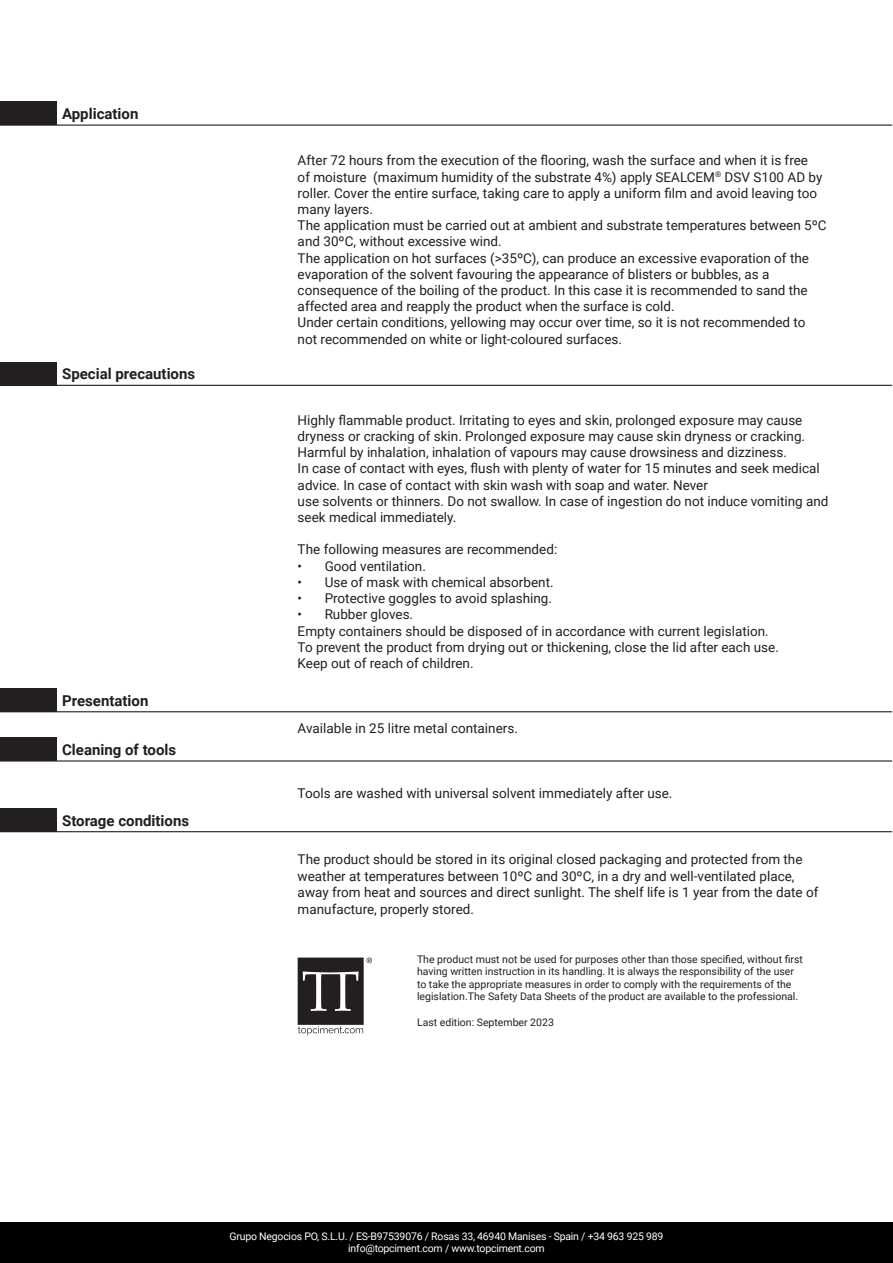
<style>
.page{position:relative;width:893px;height:1263px;background:#fff}
.page>*{position:absolute;margin:0;border:0;box-sizing:border-box;transform-origin:0 0}
.t1{font:700 15px "Roboto";color:#231f20}
.TEXTO_GROSO{font:13.5px/16.2px "Roboto";color:#231f20}
.CAJAS_TITULARES{font:13.5px/16.5px "Roboto";color:#231f20}
.t2{font:10.5px/12.6px "Roboto";color:#231f20}
.t3{font:10.5px/12px "Roboto";letter-spacing:-.02em;color:#fff;text-align:center}
</style>
<div class="page">
<div style="left:0;top:1222px;width:893px;height:41px;background:#000"></div>
<div style="left:0;top:102px;width:56px;height:23px;background:#231f20"></div>
<hr style="left:0;top:125px;width:56px;height:1px;background:#231f20">
<hr style="left:56px;top:125px;width:836px;height:1px;background:#231f20">
<div style="left:0;top:362px;width:56px;height:23px;background:#231f20"></div>
<hr style="left:0;top:385px;width:56px;height:1px;background:#231f20">
<hr style="left:56px;top:385px;width:836px;height:1px;background:#231f20">
<div style="left:0;top:688px;width:56px;height:24px;background:#231f20"></div>
<hr style="left:56px;top:711px;width:836px;height:1px;background:#231f20">
<div style="left:0;top:738px;width:56px;height:23px;background:#231f20"></div>
<hr style="left:56px;top:760px;width:836px;height:1px;background:#231f20">
<div style="left:0;top:808px;width:56px;height:24px;background:#231f20"></div>
<hr style="left:56px;top:831px;width:836px;height:1px;background:#231f20">
<svg style="left:298px;top:957px;width:74px;height:78px"></svg>
<h3 class="t1" style="left:62px;top:103px;width:78px">Application</h3>
<h3 class="t1" style="left:62px;top:363px;width:135px">Special precautions</h3>
<h3 class="t1" style="left:62px;top:690px;width:88px">Presentation</h3>
<h3 class="t1" style="left:62px;top:739px;width:116px">Cleaning of tools</h3>
<h3 class="t1" style="left:62px;top:810px;width:128px">Storage conditions</h3>
<p class="TEXTO_GROSO" style="left:298px;top:152px;width:531px">After 72 hours from the execution of the flooring, wash the surface and when it is free<br>of moisture (maximum humidity of the substrate 4%) apply SEALCEM<sup>®</sup> DSV S100 AD by roller. Cover the entire surface, taking care to apply a uniform film and avoid leaving too many layers.<br>The application must be carried out at ambient and substrate temperatures between 5ºC and 30ºC, without excessive wind.<br>The application on hot surfaces (&gt;35ºC), can produce an excessive evaporation of the evaporation of the solvent favouring the appearance of blisters or bubbles, as a consequence of the boiling of the product. In this case it is recommended to sand the affected area and reapply the product when the surface is cold.<br>Under certain conditions, yellowing may occur over time, so it is not recommended to not recommended on white or light-coloured surfaces.</p>
<p class="TEXTO_GROSO" style="left:298px;top:411px;width:532px">Highly flammable product. Irritating to eyes and skin, prolonged exposure may cause dryness or cracking of skin. Prolonged exposure may cause skin dryness or cracking.<br>Harmful by inhalation, inhalation of vapours may cause drowsiness and dizziness.<br>In case of contact with eyes, flush with plenty of water for 15 minutes and seek medical advice. In case of contact with skin wash with soap and water. Never<br>use solvents or thinners. Do not swallow. In case of ingestion do not induce vomiting and seek medical immediately.</p>
<p class="TEXTO_GROSO" style="left:298px;top:541px;width:261px">The following measures are recommended:</p>
<p class="TEXTO_GROSO" style="left:298px;top:557px;width:130px">• Good ventilation.</p>
<p class="TEXTO_GROSO" style="left:298px;top:573px;width:257px">• Use of mask with chemical absorbent.</p>
<p class="TEXTO_GROSO" style="left:298px;top:590px;width:256px">• Protective goggles to avoid splashing.</p>
<p class="TEXTO_GROSO" style="left:298px;top:606px;width:117px">• Rubber gloves.</p>
<p class="TEXTO_GROSO" style="left:298px;top:622px;width:483px">Empty containers should be disposed of in accordance with current legislation.<br>To prevent the product from drying out or thickening, close the lid after each use.<br>Keep out of reach of children.</p>
<p class="TEXTO_GROSO" style="left:298px;top:720px;width:222px">Available in 25 litre metal containers.</p>
<p class="TEXTO_GROSO" style="left:298px;top:785px;width:376px">Tools are washed with universal solvent immediately after use.</p>
<p class="CAJAS_TITULARES" style="left:298px;top:850px;width:522px">The product should be stored in its original closed packaging and protected from the weather at temperatures between 10ºC and 30ºC, in a dry and well-ventilated place, away from heat and sources and direct sunlight. The shelf life is 1 year from the date of manufacture, properly stored.</p>
<p class="t2" style="left:417px;top:952px;width:387px">The product must not be used for purposes other than those specified, without first having written instruction in its handling. It is always the responsibility of the user to take the appropriate measures in order to comply with the requirements of the legislation.The Safety Data Sheets of the product are available to the professional.</p>
<p class="t2" style="left:417px;top:1015px;width:138px">Last edition: September 2023</p>
<p class="t3" style="left:230px;top:1230px;width:435px">Grupo Negocios PO, S.L.U. / ES-B97539076 / Rosas 33, 46940 Manises - Spain / +34 963 925 989 info@topciment.com / www.topciment.com</p>
</div>
